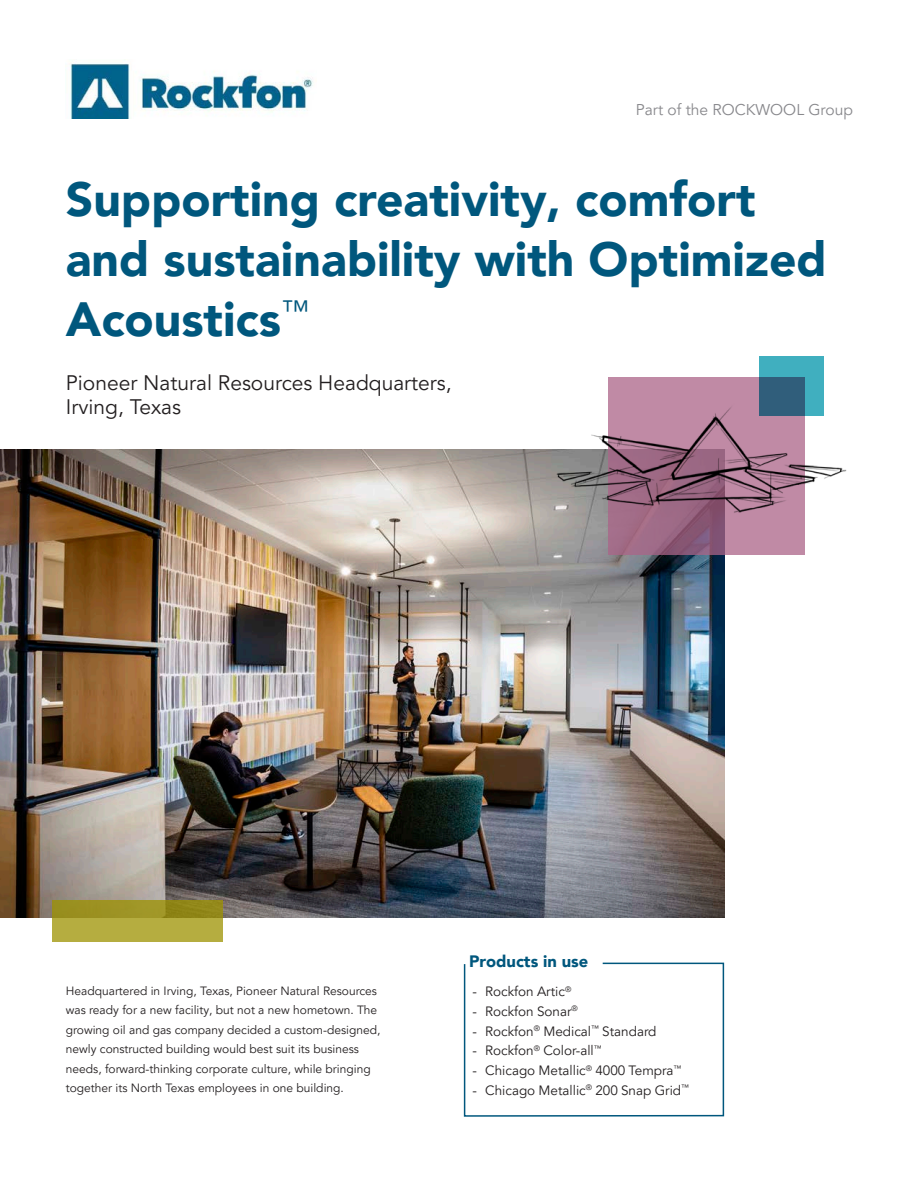
<style>
.page{position:relative;width:918px;height:1188px;background:#fff}
.page>*{position:absolute;margin:0;border:0;box-sizing:border-box;transform-origin:0 0}
.Cover_Only_-_Headlin{font:900 48px/60px "Avenir LT Pro";color:#00577d}
.Cover_Only_-_Subtitl{font:21px/24px "Avenir LT Pro";color:#231f20}
.Sub-headlines{font:900 16.5px "Avenir LT Pro";color:#00577d}
.t1{font:15.6px "Avenir LT Pro";color:#88888c}
.t2{font:13.5px "Avenir LT Pro";color:#231f20}
.Body_Copy{font:12px/19.5px "Avenir LT Pro";color:#231f20}
</style>
<div class="page">
<img style="left:70px;top:63px;width:243px;height:56px">
<img style="left:0;top:450px;width:724px;height:468px">
<svg style="left:52px;top:901px;width:170px;height:41px;background:#a9a032"></svg>
<img style="left:550px;top:377px;width:297px;height:193px">
<svg style="left:759px;top:356px;width:65px;height:60px;background:#38899f"></svg>
<svg style="left:463px;top:962px;width:262px;height:155px"></svg>
<h3 class="t1" style="left:636px;top:100px;width:219px">Part of the ROCKWOOL Group</h3>
<p class="Cover_Only_-_Headlin" style="left:66px;top:169px;width:762px">Supporting creativity, comfort and sustainability with Optimized<br>Acoustics<sup>™</sup></p>
<p class="Cover_Only_-_Subtitl" style="left:66px;top:371px;width:387px">Pioneer Natural Resources Headquarters,<br>Irving, Texas</p>
<p class="Sub-headlines" style="left:469px;top:951px;width:121px">Products in use</p>
<p class="Body_Copy" style="left:66px;top:981px;width:316px">Headquartered in Irving, Texas, Pioneer Natural Resources was ready for a new facility, but not a new hometown. The growing oil and gas company decided a custom-designed, newly constructed building would best suit its business needs, forward-thinking corporate culture, while bringing together its North Texas employees in one building.</p>
<p class="t2" style="left:472px;top:984px;width:100px">- Rockfon Artic<sup>®</sup></p>
<p class="t2" style="left:472px;top:1003px;width:107px">- Rockfon Sonar<sup>®</sup></p>
<p class="t2" style="left:472px;top:1023px;width:186px">- Rockfon<sup>®</sup> Medical<sup>™</sup> Standard</p>
<p class="t2" style="left:472px;top:1043px;width:131px">- Rockfon<sup>®</sup> Color-all<sup>™</sup></p>
<p class="t2" style="left:472px;top:1062px;width:211px">- Chicago Metallic<sup>®</sup> 4000 Tempra<sup>™</sup></p>
<p class="t2" style="left:472px;top:1082px;width:218px">- Chicago Metallic<sup>®</sup> 200 Snap Grid<sup>™</sup></p>
</div>
